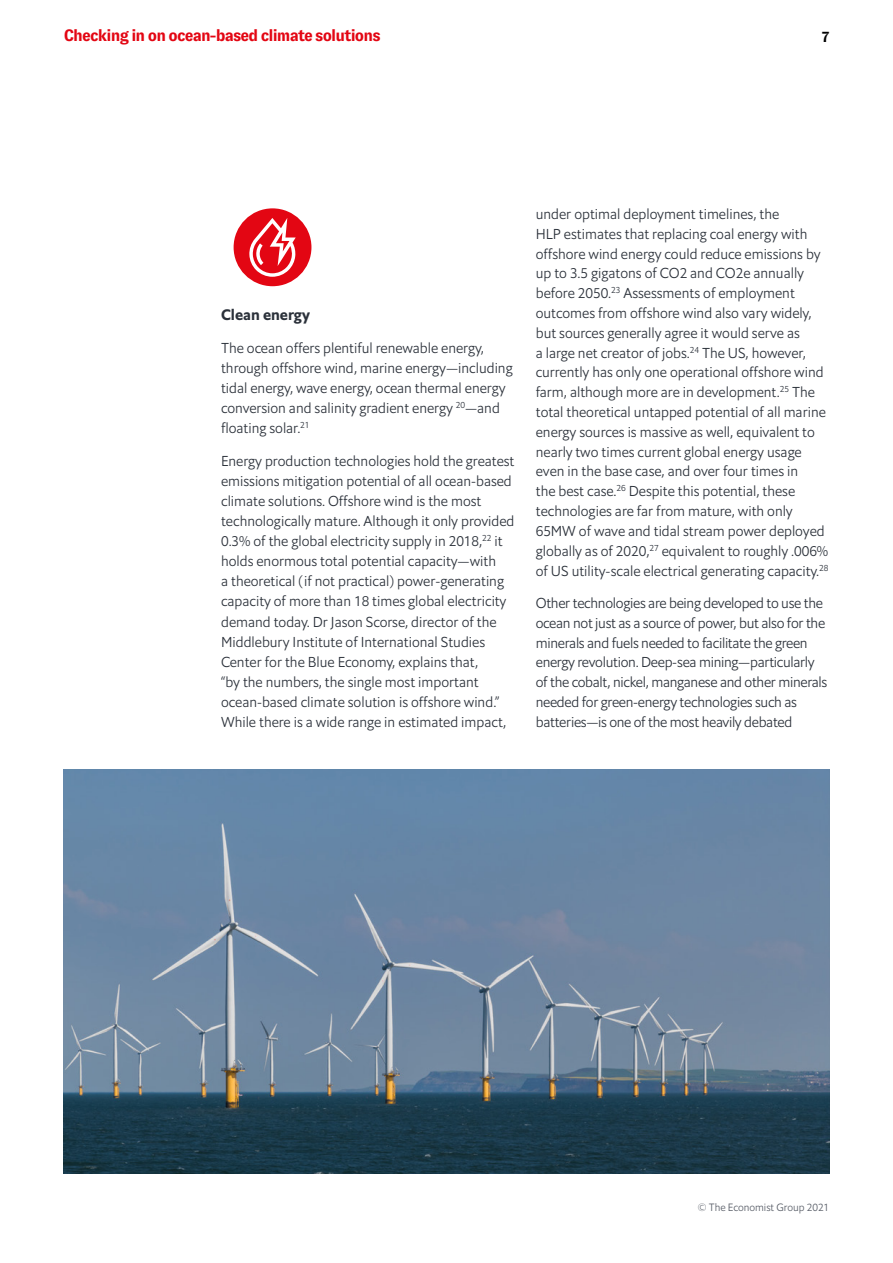
<style>
.page{position:relative;width:893px;height:1263px;background:#fff}
.page>*{position:absolute;margin:0;border:0;box-sizing:border-box;transform-origin:0 0}
.t1{font:700 16.5px "GT Zirkon";letter-spacing:-.05em;color:#e30613}
.t2{font:15px "Econ Sans Bol";color:#2b313a}
.t3{font:700 15px "GT Zirkon";color:#000}
.t4{font:14.25px/19.8px "Econ Sans Lig";color:#2b313a}
.t5{font:14.25px/19.8px "Econ Sans Lig";letter-spacing:-.02em;color:#2b313a}
.t6{font:10.5px "Econ Sans Lig";color:#575c66}
</style>
<div class="page">
<div style="left:234px;top:208px;width:77px;height:78px;background:#e30613;border-radius:50%"></div>
<svg style="left:249px;top:218px;width:47px;height:59px"></svg>
<img style="left:64px;top:770px;width:765px;height:404px">
<p class="t1" style="left:64px;top:27px;width:318px">Checking in on ocean-based climate solutions</p>
<p class="t3" style="left:822px;top:28px;width:9px">7</p>
<p class="t2" style="left:221px;top:305px;width:91px">Clean energy</p>
<p class="t4" style="left:221px;top:338px;width:293px">The ocean offers plentiful renewable energy, through offshore wind, marine energy—including tidal energy, wave energy, ocean thermal energy conversion and salinity gradient energy <sup>20</sup>—and floating solar.<sup>21</sup></p>
<p class="t4" style="left:221px;top:451px;width:295px">Energy production technologies hold the greatest emissions mitigation potential of all ocean-based climate solutions. Offshore wind is the most technologically mature. Although it only provided 0.3% of the global electricity supply in 2018,<sup>22</sup> it holds enormous total potential capacity—with<br>a theoretical (if not practical) power-generating capacity of more than 18 times global electricity demand today. Dr Jason Scorse, director of the Middlebury Institute of International Studies Center for the Blue Economy, explains that,<br>“by the numbers, the single most important ocean-based climate solution is offshore wind.” While there is a wide range in estimated impact,</p>
<p class="t4" style="left:536px;top:204px;width:294px">under optimal deployment timelines, the<br>HLP estimates that replacing coal energy with offshore wind energy could reduce emissions by up to 3.5 gigatons of CO2 and CO2e annually before 2050.<sup>23</sup> Assessments of employment outcomes from offshore wind also vary widely, but sources generally agree it would serve as<br>a large net creator of jobs.<sup>24</sup> The US, however, currently has only one operational offshore wind farm, although more are in development.<sup>25</sup> The total theoretical untapped potential of all marine energy sources is massive as well, equivalent to nearly two times current global energy usage even in the base case, and over four times in<br>the best case.<sup>26</sup> Despite this potential, these technologies are far from mature, with only 65MW of wave and tidal stream power deployed globally as of 2020,<sup>27</sup> equivalent to roughly .006% of US utility-scale electrical generating capacity.<sup>28</sup></p>
<p class="t5" style="left:536px;top:593px;width:293px">Other technologies are being developed to use the ocean not just as a source of power, but also for the minerals and fuels needed to facilitate the green energy revolution. Deep-sea mining—particularly of the cobalt, nickel, manganese and other minerals needed for green-energy technologies such as batteries—is one of the most heavily debated</p>
<p class="t6" style="left:698px;top:1201px;width:133px">© The Economist Group 2021</p>
</div>
